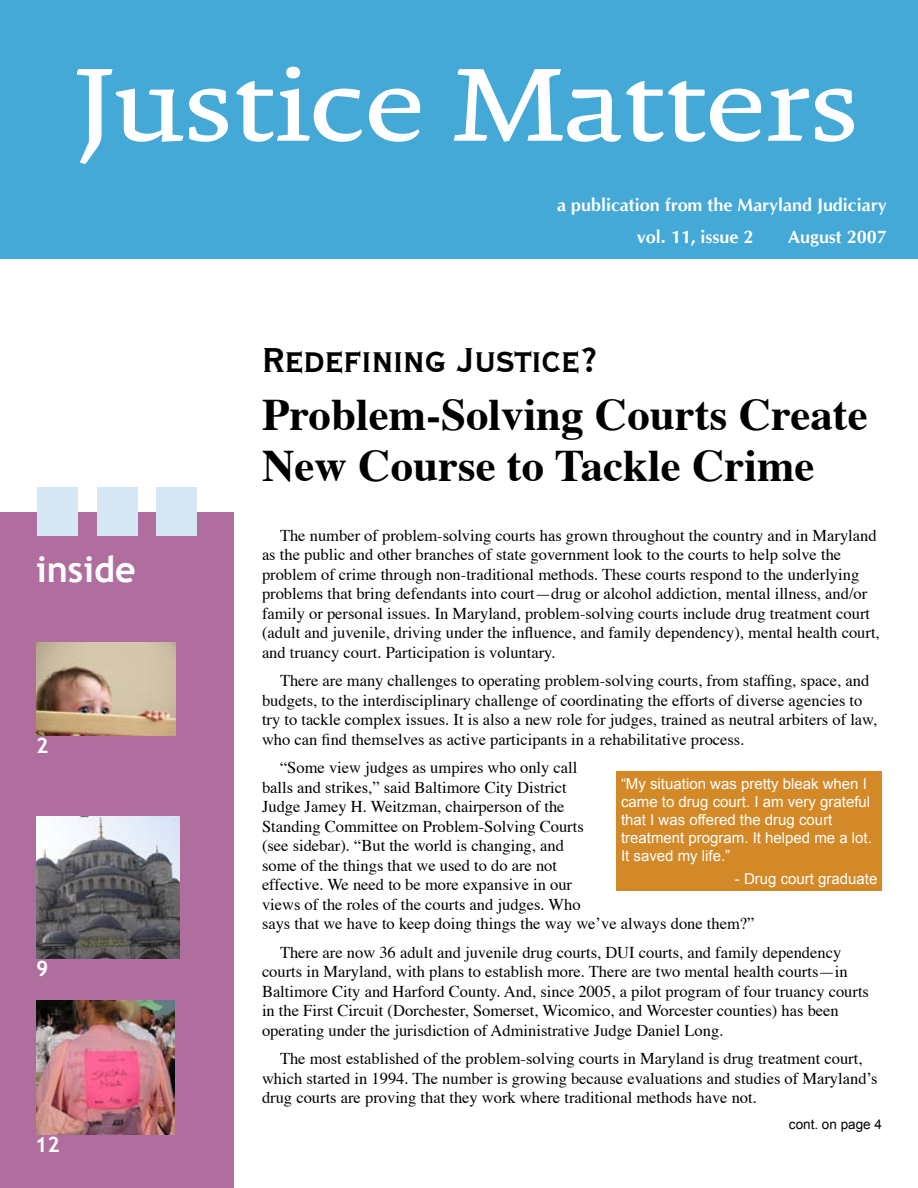
<style>
.page{position:relative;width:918px;height:1188px;background:#fff}
.page>*{position:absolute;margin:0;border:0;box-sizing:border-box;transform-origin:0 0}
.t1{font:105px "Malaga Reg";letter-spacing:-.03em;color:#fff;scale:1.2 1}
.t2{font:700 45px/51px "Times";color:#000}
.t3{font:700 condensed 45px "Copperplate Gothic BT";color:#000}
.t4{font:700 36px "Trebuchet MS";color:#fff}
.t5{font:700 21px "Trebuchet MS";color:#fff}
.t6{font:700 18px/32.1px "CG Omega";color:#fff}
.t7{font:16.5px/19.5px "Times";color:#000}
.t8{font:15px/18px "Arial";color:#fff}
.t9{font:13.5px "Arial";color:#000}
</style>
<div class="page">
<div style="left:0;top:512px;width:234px;height:676px;background:#af6e9e"></div>
<div style="left:0;top:0;width:918px;height:258px;background:#44a9d6"></div>
<div style="left:37px;top:487px;width:41px;height:48px;background:#d5e7f4"></div>
<div style="left:97px;top:487px;width:40px;height:48px;background:#d5e7f4"></div>
<div style="left:156px;top:487px;width:41px;height:48px;background:#d5e7f4"></div>
<img style="left:36px;top:1001px;width:139px;height:133px">
<img style="left:36px;top:816px;width:144px;height:142px">
<div style="left:616px;top:771px;width:266px;height:120px;background:#d48928"></div>
<img style="left:36px;top:642px;width:140px;height:93px">
<h1 class="t1" style="left:73px;top:45px;width:658px">Justice Matters</h1>
<p class="t6" style="left:637px;top:189px;width:251px;text-indent:-80px">a publication from the Maryland Judiciary vol. 11, issue 2</p>
<p class="t6" style="left:788px;top:221px;width:100px">August 2007</p>
<h3 class="t4" style="left:36px;top:546px;width:101px">inside</h3>
<p class="t5" style="left:36px;top:733px;width:14px">2</p>
<p class="t5" style="left:36px;top:956px;width:14px">9</p>
<p class="t5" style="left:35px;top:1131px;width:26px">12</p>
<h2 class="t3" style="left:262px;top:335px;width:338px">Redefining Justice?</h2>
<h2 class="t2" style="left:262px;top:385px;width:607px">Problem-Solving Courts Create<br>New Course to Tackle Crime</h2>
<p class="t7" style="left:262px;top:524px;width:619px;text-indent:18px">The number of problem-solving courts has grown throughout the country and in Maryland as the public and other branches of state government look to the courts to help solve the problem of crime through non-traditional methods. These courts respond to the underlying problems that bring defendants into court—drug or alcohol addiction, mental illness, and/or family or personal issues. In Maryland, problem-solving courts include drug treatment court (adult and juvenile, driving under the influence, and family dependency), mental health court, and truancy court. Participation is voluntary.</p>
<p class="t7" style="left:262px;top:670px;width:617px;text-indent:18px">There are many challenges to operating problem-solving courts, from staffing, space, and budgets, to the interdisciplinary challenge of coordinating the efforts of diverse agencies to try to tackle complex issues. It is also a new role for judges, trained as neutral arbiters of law, who can find themselves as active participants in a rehabilitative process.</p>
<p class="t7" style="left:262px;top:757px;width:494px;text-indent:18px">“Some view judges as umpires who only call<br>balls and strikes,” said Baltimore City District<br>Judge Jamey H. Weitzman, chairperson of the<br>Standing Committee on Problem-Solving Courts<br>(see sidebar). “But the world is changing, and<br>some of the things that we used to do are not<br>effective. We need to be more expansive in our<br>views of the roles of the courts and judges. Who<br>says that we have to keep doing things the way we’ve always done them?”</p>
<p class="t7" style="left:262px;top:941px;width:609px;text-indent:18px">There are now 36 adult and juvenile drug courts, DUI courts, and family dependency courts in Maryland, with plans to establish more. There are two mental health courts—in Baltimore City and Harford County. And, since 2005, a pilot program of four truancy courts in the First Circuit (Dorchester, Somerset, Wicomico, and Worcester counties) has been operating under the jurisdiction of Administrative Judge Daniel Long.</p>
<p class="t7" style="left:262px;top:1048px;width:617px;text-indent:18px">The most established of the problem-solving courts in Maryland is drug treatment court, which started in 1994. The number is growing because evaluations and studies of Maryland’s drug courts are proving that they work where traditional methods have not.</p>
<p class="t8" style="left:621px;top:775px;width:252px">“My situation was pretty bleak when I came to drug court. I am very grateful that I was offered the drug court treatment program. It helped me a lot.<br>It saved my life.”</p>
<p class="t8" style="left:735px;top:869px;width:144px">- Drug court graduate</p>
<p class="t9" style="left:789px;top:1117px;width:95px">cont. on page 4</p>
</div>
